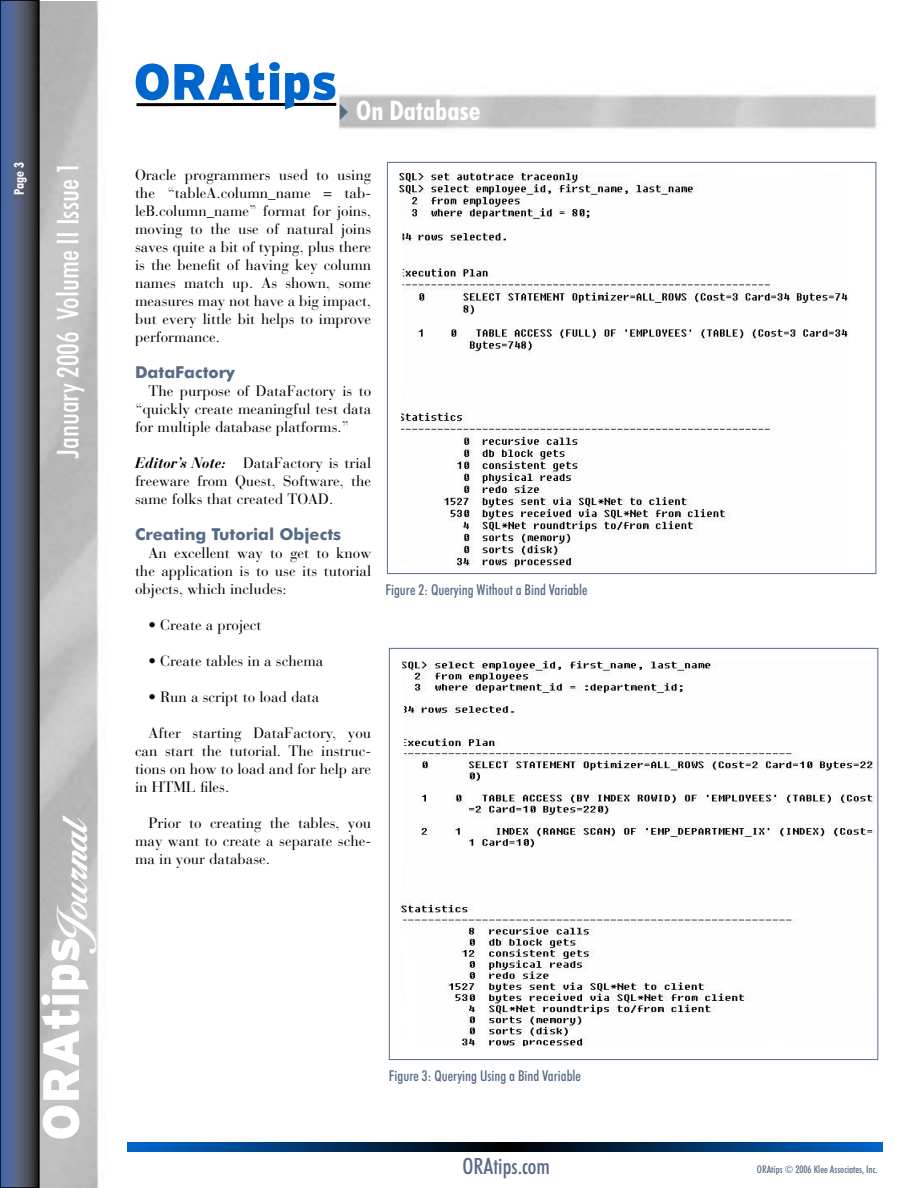
<style>
.page{position:relative;width:918px;height:1188px;background:#fff}
.page>*{position:absolute;margin:0;border:0;box-sizing:border-box;transform-origin:0 0}
.t1{font:900 51px "Interstate";letter-spacing:-.005em;color:#fff}
.t2{font:900 51px "Interstate";letter-spacing:-.005em;color:#06c}
.t3{font:500 condensed 30px "Futura BT";color:#fff}
.t4{font:700 condensed 27px "Futura BT";color:#fff}
.t5{font:500 condensed 22.5px "Futura BT";color:#566b87}
.t6{font:700 16.5px "Futura BT";color:#566b87}
.t7{font:15px/18px "Bauer Bodoni";color:#000;text-align:justify}
.t8{font:500 condensed 15px "Futura BT";color:#566b87}
.t9{font:700 condensed 13.5px "Futura BT";color:#fff}
.t10{font:500 condensed 10.5px "Futura BT";color:#566b87}
.s1{color:#566b87}
.s2{font-weight:700;font-style:italic}
</style>
<div class="page">
<img style="left:40px;top:2px;width:839px;height:1186px">
<hr style="left:136px;top:103px;width:200px;height:3px;background:#000">
<svg style="left:3px;top:3px;width:34px;height:1182px;background:#4b5774"></svg>
<div style="left:0;top:0;width:40px;height:1188px;border:2px solid #000"></div>
<svg style="left:128px;top:1142px;width:755px;height:10px;background:#003265"></svg>
<div style="left:387px;top:162px;width:489px;height:412px;background:#fff"></div>
<img style="left:399px;top:170px;width:449px;height:397px">
<div style="left:389px;top:648px;width:489px;height:412px;background:#fff"></div>
<img style="left:400px;top:660px;width:476px;height:388px">
<svg style="left:14px;top:162px;width:10px;height:6px"></svg>
<p class="t9" style="left:11px;top:195px;width:25px;rotate:-90deg">Page</p>
<h2 class="t3" style="left:50px;top:458px;width:298px;rotate:-90deg">January 2006 Volume II Issue 1</h2>
<h1 class="t1" style="left:32px;top:1141px;width:329px;rotate:-90deg">ORAtips <sub>Journal</sub></h1>
<h1 class="t2" style="left:134px;top:53px;width:206px">ORAtips</h1>
<h3 class="t4" style="left:331px;top:94px;width:151px"><span class="s1">✔</span>On Database</h3>
<p class="t7" style="left:135px;top:166px;width:238px">Oracle programmers used to using the “tableA.column_name = tab&shy;leB.column_name” format for joins, moving to the use of natural joins saves quite a bit of typing, plus there is the benefit of having key column names match up. As shown, some measures may not have a big impact, but every little bit helps to improve performance.</p>
<p class="t6" style="left:135px;top:362px;width:101px">DataFactory</p>
<p class="t7" style="left:135px;top:382px;width:238px;text-indent:14px">The purpose of DataFactory is to “quickly create meaningful test data for multiple database platforms.”</p>
<p class="t7" style="left:135px;top:454px;width:238px"><span class="s2">Editor’s Note:</span> DataFactory is trial freeware from Quest‚ Software, the same folks that created TOAD.</p>
<p class="t6" style="left:135px;top:524px;width:208px">Creating Tutorial Objects</p>
<p class="t7" style="left:135px;top:544px;width:238px;text-indent:14px">An excellent way to get to know the application is to use its tutorial objects, which includes:</p>
<p class="t7" style="left:148px;top:616px;width:115px">• Create a project</p>
<p class="t7" style="left:148px;top:652px;width:176px">• Create tables in a schema</p>
<p class="t7" style="left:148px;top:688px;width:172px">• Run a script to load data</p>
<p class="t7" style="left:135px;top:724px;width:238px;text-indent:14px">After starting DataFactory, you can start the tutorial. The instruc&shy;tions on how to load and for help are in HTML files.</p>
<p class="t7" style="left:135px;top:814px;width:238px;text-indent:14px">Prior to creating the tables, you may want to create a separate sche&shy;ma in your database.</p>
<p class="t8" style="left:385px;top:580px;width:204px">Figure 2: Querying Without a Bind Variable</p>
<p class="t8" style="left:389px;top:1066px;width:194px">Figure 3: Querying Using a Bind Variable</p>
<h3 class="t5" style="left:463px;top:1152px;width:89px">ORAtips.com</h3>
<p class="t10" style="left:757px;top:1163px;width:122px">ORAtips © 2006 Klee Associates, Inc.</p>
</div>
